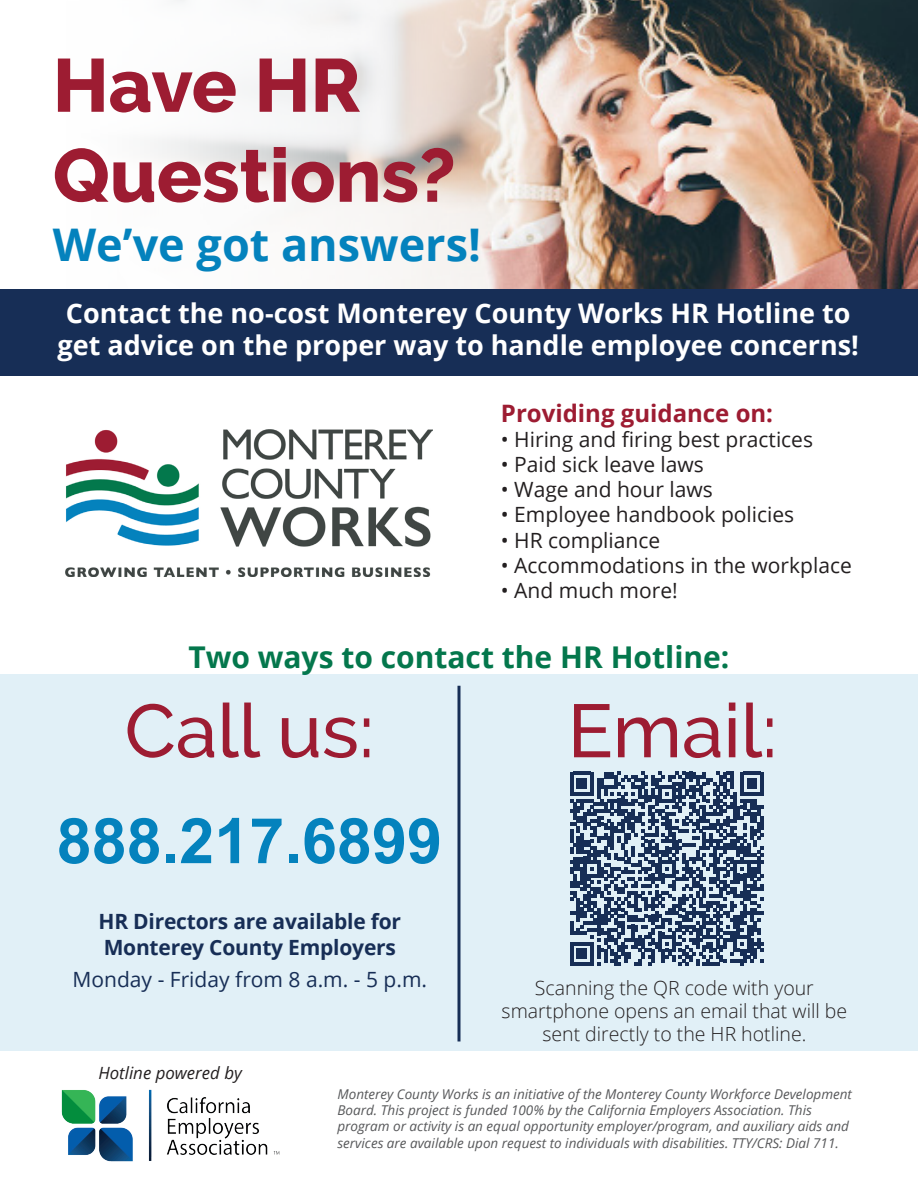
<style>
.page{position:relative;width:918px;height:1188px;background:#fff}
.page>*{position:absolute;margin:0;border:0;box-sizing:border-box;transform-origin:0 0}
.t1{font:800 75px "Raleway";color:#9d1c32}
.t2{font:500 75px "Raleway";color:#9d1c32}
.t3{font:700 63px "Arial";color:#0482bd}
.t4{font:700 45px "Open Sans";color:#0482bd}
.t5{font:700 30px "Open Sans";color:#04774c}
.t6{font:700 27px/32.4px "Open Sans";color:#fff;text-align:center}
.t7{font:700 24px "Open Sans";color:#9d1c32}
.t8{font:21px "Open Sans";color:#231f20}
.t9{font:700 21px/25.2px "Open Sans";letter-spacing:-.01em;color:#172e56}
.t10{font:21px "Open Sans";color:#172e56}
.t11{font:300 19.5px/23.4px "Open Sans";color:#231f20;text-align:center}
.t12{font:italic 16.8px "Open Sans";color:#231f20}
.t13{font:italic 13.5px/16.2px "Open Sans";color:#57585a}
</style>
<div class="page">
<img style="left:154px;top:0;width:764px;height:289px">
<div style="left:0;top:289px;width:918px;height:87px;background:#172e56"></div>
<img style="left:61px;top:1089px;width:219px;height:73px">
<div style="left:0;top:674px;width:918px;height:377px;background:#e1f0f7"></div>
<svg style="left:570px;top:772px;width:194px;height:194px"></svg>
<hr style="left:458px;top:686px;width:2px;height:355px;background:#172e56">
<img style="left:66px;top:430px;width:367px;height:146px">
<p class="t1" style="left:53px;top:43px;width:309px">Have HR</p>
<p class="t1" style="left:53px;top:133px;width:404px">Questions?</p>
<p class="t4" style="left:53px;top:213px;width:430px">We’ve got answers!</p>
<p class="t6" style="left:57px;top:296px;width:803px">Contact the no-cost Monterey County Works HR Hotline to get advice on the proper way to handle employee concerns!</p>
<p class="t7" style="left:501px;top:396px;width:274px">Providing guidance on:</p>
<p class="t8" style="left:501px;top:425px;width:314px">• Hiring and firing best practices</p>
<p class="t8" style="left:501px;top:450px;width:205px">• Paid sick leave laws</p>
<p class="t8" style="left:501px;top:475px;width:213px">• Wage and hour laws</p>
<p class="t8" style="left:501px;top:500px;width:295px">• Employee handbook policies</p>
<p class="t8" style="left:501px;top:526px;width:161px">• HR compliance</p>
<p class="t8" style="left:501px;top:551px;width:352px">• Accommodations in the workplace</p>
<p class="t8" style="left:501px;top:576px;width:178px">• And much more!</p>
<p class="t5" style="left:188px;top:636px;width:543px">Two ways to contact the HR Hotline:</p>
<p class="t2" style="left:125px;top:688px;width:251px">Call us:</p>
<p class="t2" style="left:568px;top:688px;width:211px">Email:</p>
<p class="t3" style="left:57px;top:797px;width:387px">888.217.6899</p>
<p class="t9" style="left:99px;top:909px;width:304px">HR Directors are available for<br>Monterey County Employers</p>
<p class="t10" style="left:73px;top:965px;width:356px">Monday - Friday from 8 a.m. - 5 p.m.</p>
<p class="t12" style="left:98px;top:1061px;width:145px">Hotline powered by</p>
<p class="t11" style="left:502px;top:975px;width:347px">Scanning the QR code with your smartphone opens an email that will be sent directly to the HR hotline.</p>
<p class="t13" style="left:338px;top:1086px;width:516px">Monterey County Works is an initiative of the Monterey County Workforce Development Board. This project is funded 100% by the California Employers Association. This program or activity is an equal opportunity employer/program, and auxiliary aids and services are available upon request to individuals with disabilities. TTY/CRS: Dial 711.</p>
</div>
